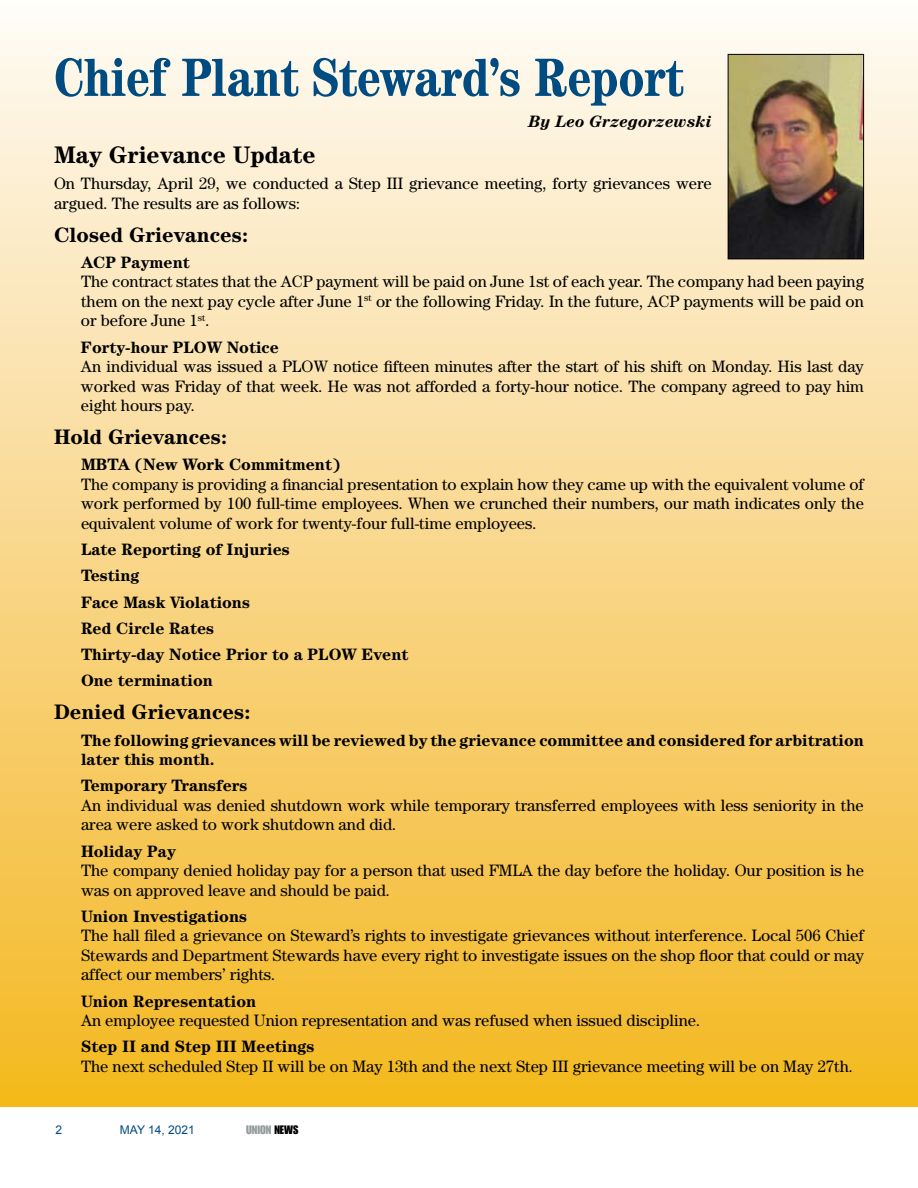
<style>
.page{position:relative;width:918px;height:1188px;background:#fff}
.page>*{position:absolute;margin:0;border:0;box-sizing:border-box;transform-origin:0 0}
.t1{font:700 condensed 54px "Century";color:#004c81}
.t2{font:700 24px "Century";color:#000}
.t3{font:700 21px "Century";color:#000}
.t4{font:16.5px/19.5px "Century";color:#000;text-align:justify}
.t5{font:700 16.5px/26.2px "Century";color:#000}
.t6{font:italic 700 16.5px "Century";color:#000}
.t7{font:12px "Arial";color:#004c81}
.t8{font:12px "Impact";color:#959c9d}
.s1{color:#000}
</style>
<div class="page">
<div style="left:0;top:0;width:918px;height:1107px;background:linear-gradient(to bottom,#fefaf8,#f4b71f)"></div>
<img style="left:730px;top:56px;width:132px;height:201px">
<div style="left:728px;top:54px;width:136px;height:205px;border:1px solid #000"></div>
<h1 class="t1" style="left:54px;top:45px;width:631px">Chief Plant Steward’s Report</h1>
<p class="t6" style="left:528px;top:112px;width:185px">By Leo Grzegorzewski</p>
<h2 class="t2" style="left:54px;top:140px;width:263px">May Grievance Update</h2>
<p class="t4" style="left:54px;top:174px;width:659px">On Thursday, April 29, we conducted a Step III grievance meeting, forty grievances were argued. The results are as follows:</p>
<p class="t3" style="left:54px;top:222px;width:196px">Closed Grievances:</p>
<p class="t5" style="left:81px;top:249px;width:110px">ACP Payment</p>
<p class="t4" style="left:81px;top:272px;width:785px">The contract states that the ACP payment will be paid on June 1st of each year. The company had been paying them on the next pay cycle after June 1<sup>st</sup> or the following Friday. In the future, ACP payments will be paid on or before June 1<sup>st</sup>.</p>
<p class="t5" style="left:81px;top:334px;width:200px">Forty-hour PLOW Notice</p>
<p class="t4" style="left:81px;top:357px;width:785px">An individual was issued a PLOW notice fifteen minutes after the start of his shift on Monday. His last day worked was Friday of that week. He was not afforded a forty-hour notice. The company agreed to pay him eight hours pay.</p>
<p class="t3" style="left:54px;top:425px;width:175px">Hold Grievances:</p>
<p class="t5" style="left:81px;top:451px;width:261px">MBTA (New Work Commitment)</p>
<p class="t4" style="left:81px;top:474px;width:785px">The company is providing a financial presentation to explain how they came up with the equivalent volume of work performed by 100 full-time employees. When we crunched their numbers, our math indicates only the equivalent volume of work for twenty-four full-time employees.</p>
<p class="t5" style="left:81px;top:536px;width:329px">Late Reporting of Injuries<br>Testing<br>Face Mask Violations<br>Red Circle Rates<br>Thirty-day Notice Prior to a PLOW Event<br>One termination</p>
<p class="t3" style="left:54px;top:700px;width:198px">Denied Grievances:</p>
<p class="t5" style="left:81px;top:730px;width:784px;line-height:19.5px">The following grievances will be reviewed by the grievance committee and considered for arbitration later this month.</p>
<p class="t5" style="left:81px;top:772px;width:168px">Temporary Transfers</p>
<p class="t4" style="left:81px;top:795px;width:784px">An individual was denied shutdown work while temporary transferred employees with less seniority in the area were asked to work shutdown and did.</p>
<p class="t5" style="left:81px;top:838px;width:96px">Holiday Pay</p>
<p class="t4" style="left:81px;top:861px;width:784px">The company denied holiday pay for a person that used FMLA the day before the holiday. Our position is he was on approved leave and should be paid.</p>
<p class="t5" style="left:81px;top:903px;width:168px">Union Investigations</p>
<p class="t4" style="left:81px;top:926px;width:784px">The hall filed a grievance on Steward’s rights to investigate grievances without interference. Local 506 Chief Stewards and Department Stewards have every right to investigate issues on the shop floor that could or may affect our members’ rights.</p>
<p class="t5" style="left:81px;top:988px;width:177px">Union Representation</p>
<p class="t4" style="left:81px;top:1011px;width:621px">An employee requested Union representation and was refused when issued discipline.</p>
<p class="t5" style="left:81px;top:1033px;width:235px">Step II and Step III Meetings</p>
<p class="t4" style="left:81px;top:1056px;width:773px">The next scheduled Step II will be on May 13th and the next Step III grievance meeting will be on May 27th.</p>
<p class="t7" style="left:55px;top:1122px;width:8px">2</p>
<p class="t7" style="left:120px;top:1122px;width:76px">May 14, 2021</p>
<p class="t8" style="left:246px;top:1122px;width:54px">UNION <span class="s1">NEWS</span></p>
</div>
